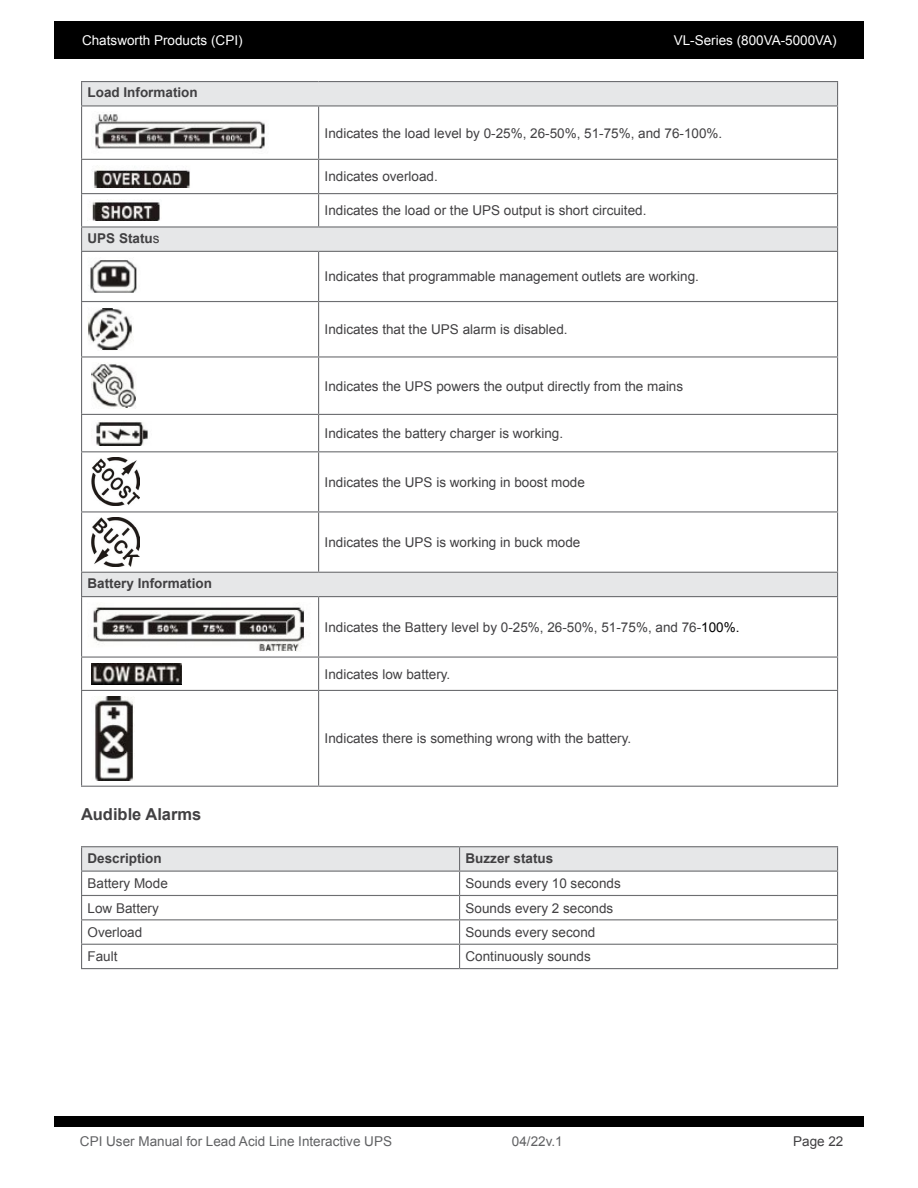
<style>
.page{position:relative;width:918px;height:1188px;background:#fff}
.page>*{position:absolute;margin:0;border:0;box-sizing:border-box;transform-origin:0 0}
.t1{font:700 16.5px "Arial";color:#414042}
.t2{font:13.5px "Arial";color:#414042}
.t3{font:700 13.5px "Arial";color:#414042}
.t4{font:13.5px "Arial";color:#606163}
.t5{font:13.5px "Arial";color:#fff}
.s1{font-weight:400}
.s2{color:#000}
</style>
<div class="page">
<div style="left:54px;top:21px;width:810px;height:38px;background:#000"></div>
<div style="left:54px;top:1116px;width:810px;height:11px;background:#000"></div>
<svg style="left:82px;top:82px;width:755px;height:514px"></svg>
<hr style="left:81px;top:106px;width:1px;height:53px;background:#6d6e71">
<hr style="left:318px;top:106px;width:1px;height:53px;background:#6d6e71">
<hr style="left:837px;top:106px;width:1px;height:53px;background:#6d6e71">
<hr style="left:81px;top:159px;width:238px;height:1px;background:#6d6e71">
<hr style="left:81px;top:160px;width:1px;height:33px;background:#6d6e71">
<hr style="left:319px;top:159px;width:519px;height:1px;background:#6d6e71">
<hr style="left:318px;top:160px;width:1px;height:33px;background:#6d6e71">
<hr style="left:837px;top:160px;width:1px;height:33px;background:#6d6e71">
<hr style="left:81px;top:193px;width:238px;height:1px;background:#6d6e71">
<hr style="left:81px;top:194px;width:1px;height:32px;background:#6d6e71">
<hr style="left:319px;top:193px;width:519px;height:1px;background:#6d6e71">
<hr style="left:318px;top:194px;width:1px;height:32px;background:#6d6e71">
<hr style="left:837px;top:194px;width:1px;height:32px;background:#6d6e71">
<hr style="left:318px;top:252px;width:1px;height:49px;background:#6d6e71">
<hr style="left:81px;top:301px;width:238px;height:1px;background:#6d6e71">
<hr style="left:319px;top:301px;width:519px;height:1px;background:#6d6e71">
<hr style="left:318px;top:302px;width:1px;height:54px;background:#6d6e71">
<hr style="left:81px;top:356px;width:238px;height:2px;background:#6d6e71">
<hr style="left:319px;top:356px;width:519px;height:2px;background:#6d6e71">
<hr style="left:318px;top:358px;width:1px;height:56px;background:#6d6e71">
<hr style="left:81px;top:414px;width:238px;height:1px;background:#6d6e71">
<hr style="left:319px;top:414px;width:519px;height:1px;background:#6d6e71">
<hr style="left:318px;top:415px;width:1px;height:36px;background:#6d6e71">
<hr style="left:81px;top:451px;width:238px;height:1px;background:#6d6e71">
<hr style="left:319px;top:451px;width:519px;height:1px;background:#6d6e71">
<hr style="left:318px;top:452px;width:1px;height:59px;background:#6d6e71">
<hr style="left:81px;top:511px;width:238px;height:1px;background:#6d6e71">
<hr style="left:319px;top:511px;width:519px;height:1px;background:#6d6e71">
<hr style="left:318px;top:512px;width:1px;height:60px;background:#6d6e71">
<hr style="left:318px;top:597px;width:1px;height:59px;background:#6d6e71">
<hr style="left:81px;top:656px;width:238px;height:2px;background:#6d6e71">
<hr style="left:319px;top:656px;width:519px;height:2px;background:#6d6e71">
<hr style="left:318px;top:658px;width:1px;height:32px;background:#6d6e71">
<hr style="left:81px;top:690px;width:238px;height:1px;background:#6d6e71">
<hr style="left:319px;top:690px;width:519px;height:1px;background:#6d6e71">
<hr style="left:318px;top:691px;width:1px;height:95px;background:#6d6e71">
<hr style="left:81px;top:81px;width:238px;height:1px;background:#6d6e71">
<svg style="left:81px;top:82px;width:1px;height:23px"></svg>
<hr style="left:319px;top:81px;width:519px;height:1px;background:#6d6e71">
<svg style="left:837px;top:82px;width:1px;height:23px"></svg>
<hr style="left:81px;top:105px;width:238px;height:1px;background:#6d6e71">
<hr style="left:319px;top:105px;width:519px;height:1px;background:#6d6e71">
<hr style="left:81px;top:252px;width:1px;height:49px;background:#6d6e71">
<hr style="left:837px;top:252px;width:1px;height:49px;background:#6d6e71">
<hr style="left:81px;top:302px;width:1px;height:54px;background:#6d6e71">
<hr style="left:837px;top:302px;width:1px;height:54px;background:#6d6e71">
<hr style="left:81px;top:358px;width:1px;height:56px;background:#6d6e71">
<hr style="left:837px;top:358px;width:1px;height:56px;background:#6d6e71">
<hr style="left:81px;top:415px;width:1px;height:36px;background:#6d6e71">
<hr style="left:837px;top:415px;width:1px;height:36px;background:#6d6e71">
<hr style="left:81px;top:452px;width:1px;height:59px;background:#6d6e71">
<hr style="left:837px;top:452px;width:1px;height:59px;background:#6d6e71">
<hr style="left:81px;top:512px;width:1px;height:60px;background:#6d6e71">
<hr style="left:837px;top:512px;width:1px;height:60px;background:#6d6e71">
<hr style="left:81px;top:597px;width:1px;height:59px;background:#6d6e71">
<hr style="left:837px;top:597px;width:1px;height:59px;background:#6d6e71">
<hr style="left:81px;top:658px;width:1px;height:32px;background:#6d6e71">
<hr style="left:837px;top:658px;width:1px;height:32px;background:#6d6e71">
<hr style="left:81px;top:691px;width:1px;height:95px;background:#6d6e71">
<hr style="left:837px;top:691px;width:1px;height:95px;background:#6d6e71">
<hr style="left:81px;top:786px;width:238px;height:1px;background:#6d6e71">
<hr style="left:319px;top:786px;width:519px;height:1px;background:#6d6e71">
<hr style="left:81px;top:572px;width:238px;height:1px;background:#6d6e71">
<svg style="left:81px;top:573px;width:1px;height:23px"></svg>
<hr style="left:319px;top:572px;width:519px;height:1px;background:#6d6e71">
<svg style="left:837px;top:573px;width:1px;height:23px"></svg>
<hr style="left:81px;top:596px;width:238px;height:1px;background:#6d6e71">
<hr style="left:319px;top:596px;width:519px;height:1px;background:#6d6e71">
<hr style="left:81px;top:226px;width:238px;height:2px;background:#6d6e71">
<svg style="left:81px;top:228px;width:1px;height:23px"></svg>
<hr style="left:319px;top:226px;width:519px;height:2px;background:#6d6e71">
<svg style="left:837px;top:228px;width:1px;height:23px"></svg>
<hr style="left:81px;top:251px;width:238px;height:1px;background:#6d6e71">
<hr style="left:319px;top:251px;width:519px;height:1px;background:#6d6e71">
<img style="left:91px;top:112px;width:177px;height:41px">
<img style="left:91px;top:165px;width:103px;height:23px">
<img style="left:88px;top:200px;width:75px;height:21px">
<img style="left:88px;top:257px;width:52px;height:39px">
<img style="left:88px;top:308px;width:45px;height:43px">
<img style="left:91px;top:363px;width:46px;height:45px">
<img style="left:91px;top:420px;width:61px;height:26px">
<img style="left:91px;top:458px;width:48px;height:48px">
<img style="left:91px;top:518px;width:49px;height:48px">
<img style="left:93px;top:607px;width:212px;height:44px">
<img style="left:91px;top:663px;width:90px;height:21px">
<img style="left:95px;top:696px;width:38px;height:84px">
<hr style="left:81px;top:968px;width:379px;height:1px;background:#6d6e71">
<hr style="left:460px;top:968px;width:378px;height:1px;background:#6d6e71">
<hr style="left:81px;top:846px;width:379px;height:1px;background:#6d6e71">
<hr style="left:460px;top:846px;width:378px;height:1px;background:#6d6e71">
<svg style="left:81px;top:847px;width:757px;height:121px"></svg>
<hr style="left:81px;top:871px;width:379px;height:1px;background:#6d6e71">
<hr style="left:460px;top:871px;width:378px;height:1px;background:#6d6e71">
<p class="t5" style="left:82px;top:31px;width:162px">Chatsworth Products (CPI)</p>
<p class="t5" style="left:674px;top:31px;width:165px">VL-Series (800VA-5000VA)</p>
<p class="t3" style="left:88px;top:84px;width:112px">Load Information</p>
<p class="t3" style="left:88px;top:229px;width:74px">UPS Statu<span class="s1">s</span></p>
<p class="t3" style="left:88px;top:574px;width:126px">Battery Information</p>
<p class="t2" style="left:325px;top:124px;width:399px">Indicates the load level by 0-25%, 26-50%, 51-75%, and 76-100%.</p>
<p class="t2" style="left:325px;top:168px;width:115px">Indicates overload.</p>
<p class="t2" style="left:325px;top:202px;width:323px">Indicates the load or the UPS output is short circuited.</p>
<p class="t2" style="left:325px;top:268px;width:376px">Indicates that programmable management outlets are working.</p>
<p class="t2" style="left:325px;top:321px;width:245px">Indicates that the UPS alarm is disabled.</p>
<p class="t2" style="left:325px;top:377px;width:360px">Indicates the UPS powers the output directly from the mains</p>
<p class="t2" style="left:325px;top:424px;width:240px">Indicates the battery charger is working.</p>
<p class="t2" style="left:325px;top:473px;width:262px">Indicates the UPS is working in boost mode</p>
<p class="t2" style="left:325px;top:533px;width:257px">Indicates the UPS is working in buck mode</p>
<p class="t2" style="left:325px;top:618px;width:416px">Indicates the Battery level by 0-25%, 26-50%, 51-75%, and 76-<span class="s2">100%.</span></p>
<p class="t2" style="left:325px;top:665px;width:127px">Indicates low battery.</p>
<p class="t2" style="left:325px;top:730px;width:308px">Indicates there is something wrong with the battery.</p>
<p class="t1" style="left:81px;top:804px;width:122px">Audible Alarms</p>
<p class="t3" style="left:88px;top:849px;width:76px">Description</p>
<p class="t3" style="left:466px;top:849px;width:89px">Buzzer status</p>
<p class="t2" style="left:88px;top:875px;width:82px">Battery Mode</p>
<p class="t2" style="left:466px;top:875px;width:157px">Sounds every 10 seconds</p>
<p class="t2" style="left:88px;top:899px;width:73px">Low Battery</p>
<p class="t2" style="left:466px;top:899px;width:149px">Sounds every 2 seconds</p>
<p class="t2" style="left:88px;top:923px;width:56px">Overload</p>
<p class="t2" style="left:466px;top:923px;width:131px">Sounds every second</p>
<p class="t2" style="left:88px;top:948px;width:32px">Fault</p>
<p class="t2" style="left:466px;top:948px;width:127px">Continuously sounds</p>
<p class="t4" style="left:80px;top:1132px;width:314px">CPI User Manual for Lead Acid Line Interactive UPS</p>
<p class="t4" style="left:512px;top:1132px;width:52px">04/22v.1</p>
<p class="t2" style="left:793px;top:1132px;width:52px">Page 22</p>
</div>
